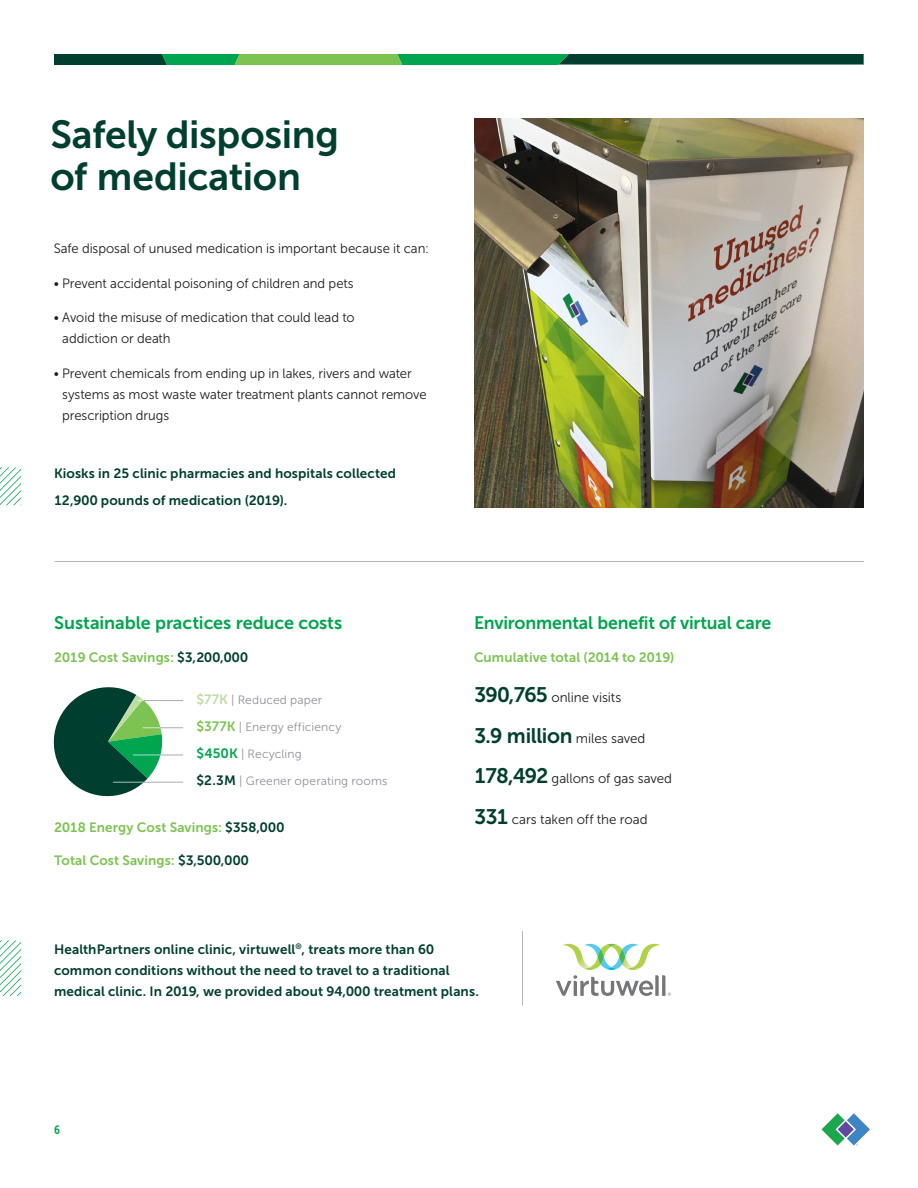
<style>
.page{position:relative;width:918px;height:1188px;background:#fff}
.page>*{position:absolute;margin:0;border:0;box-sizing:border-box;transform-origin:0 0}
.FLYER_H1__Header{font:39px/42px "Museo Sans 700";letter-spacing:-.01em;color:#003f2f}
.OE_Body{font:21px "Museo Sans 700";letter-spacing:-.015em;color:#003f2f}
.SUB{font:18px "Museo Sans 700";letter-spacing:-.01em;color:#00a54f}
.OE_Body-2{font:18px "Museo Sans 700";letter-spacing:-.005em;color:#00a54f}
.OE_Body-3{font:13.5px/21px "Museo Sans 300";letter-spacing:-.005em;color:#1e1d1e}
.OE_Body-4{font:13.5px/21px "Museo Sans 700";letter-spacing:.01em;color:#003f2f}
.OE_Body-5{font:13.5px "Museo Sans 700";letter-spacing:.005em;color:#7cc352}
.Disclaimer_copy{font:12px "Museo Sans 300";letter-spacing:.015em;color:#8e9197}
.t1{font:12px "Museo Sans Cond 700";color:#00a54f}
.s1{color:#003f2f}
.s2{font-family:"Museo Sans 700";font-size:13.5px;color:#bddda4}
.s3{font-family:"Museo Sans 700";font-size:13.5px;color:#7cc352}
.s4{font-family:"Museo Sans 700";font-size:13.5px;color:#00a54f}
.s5{font-family:"Museo Sans 700";font-size:13.5px;color:#003f2f}
.s6{font-family:"Museo Sans 700";font-size:21px;color:#003f2f}
.s7{font-family:"Museo Sans 300";font-size:13.5px;color:#1e1d1e}
</style>
<div class="page">
<svg style="left:54px;top:54px;width:810px;height:11px;background:#1d7a42"></svg>
<svg style="left:822px;top:1113px;width:48px;height:33px"></svg>
<svg style="left:53px;top:687px;width:110px;height:110px"></svg>
<svg style="left:0;top:467px;width:21px;height:38px"></svg>
<hr style="left:55px;top:561px;width:809px;height:1px;background:#b2b5b9">
<hr style="left:138px;top:700px;width:45px;height:1px;background:#a6aaaf">
<hr style="left:143px;top:727px;width:40px;height:1px;background:#a6aaaf">
<hr style="left:133px;top:755px;width:50px;height:1px;background:#a6aaaf">
<hr style="left:113px;top:782px;width:70px;height:1px;background:#a6aaaf">
<img style="left:474px;top:119px;width:390px;height:388px">
<svg style="left:0;top:940px;width:21px;height:56px"></svg>
<hr style="left:522px;top:931px;width:1px;height:74px;background:#b2b5b9">
<svg style="left:556px;top:944px;width:115px;height:52px"></svg>
<p class="FLYER_H1__Header" style="left:50px;top:113px;width:290px">Safely disposing of medication</p>
<p class="OE_Body-3" style="left:54px;top:238px;width:377px">Safe disposal of unused medication is important because it can:</p>
<p class="OE_Body-3" style="left:54px;top:273px;width:302px">• Prevent accidental poisoning of children and pets</p>
<p class="OE_Body-3" style="left:62px;top:307px;width:294px;text-indent:-9px">• Avoid the misuse of medication that could lead to addiction or death</p>
<p class="OE_Body-3" style="left:62px;top:363px;width:366px;text-indent:-9px">• Prevent chemicals from ending up in lakes, rivers and water systems as most waste water treatment plants cannot remove prescription drugs</p>
<p class="OE_Body-4" style="left:54px;top:462px;width:344px">Kiosks in 25 clinic pharmacies and hospitals collected</p>
<p class="OE_Body-4" style="left:54px;top:490px;width:235px">12,900 pounds of medication (2019).</p>
<p class="OE_Body-2" style="left:54px;top:613px;width:289px">Sustainable practices reduce costs</p>
<p class="OE_Body-5" style="left:54px;top:650px;width:195px">2019 Cost Savings: <span class="s1">$3,200,000</span></p>
<p class="Disclaimer_copy" style="left:196px;top:693px;width:127px"><span class="s2">$77K</span> | Reduced paper</p>
<p class="Disclaimer_copy" style="left:196px;top:720px;width:146px"><span class="s3">$377K</span> | Energy efficiency</p>
<p class="Disclaimer_copy" style="left:196px;top:747px;width:107px"><span class="s4">$450K</span> | Recycling</p>
<p class="Disclaimer_copy" style="left:196px;top:775px;width:193px"><span class="s5">$2.3M</span> | Greener operating rooms</p>
<p class="OE_Body-5" style="left:54px;top:819px;width:231px">2018 Energy Cost Savings: <span class="s1">$358,000</span></p>
<p class="OE_Body-5" style="left:54px;top:852px;width:196px">Total Cost Savings: <span class="s1">$3,500,000</span></p>
<p class="SUB" style="left:474px;top:613px;width:299px">Environmental benefit of virtual care</p>
<p class="OE_Body-5" style="left:474px;top:650px;width:202px">Cumulative total (2014 to 2019)</p>
<p class="OE_Body-3" style="left:474px;top:687px;width:149px"><span class="s6">390,765</span> online visits</p>
<p class="OE_Body" style="left:474px;top:724px;width:173px">3.9 million <span class="s7">miles saved</span></p>
<p class="OE_Body-3" style="left:474px;top:768px;width:200px"><span class="s6">178,492</span> gallons of gas saved</p>
<p class="OE_Body-3" style="left:474px;top:809px;width:175px"><span class="s6">331</span> cars taken off the road</p>
<p class="OE_Body-4" style="left:54px;top:939px;width:426px">HealthPartners online clinic, virtuwell<sup>®</sup>, treats more than 60 common conditions without the need to travel to a traditional medical clinic. In 2019, we provided about 94,000 treatment plans.</p>
<p class="t1" style="left:54px;top:1123px;width:7px">6</p>
</div>
